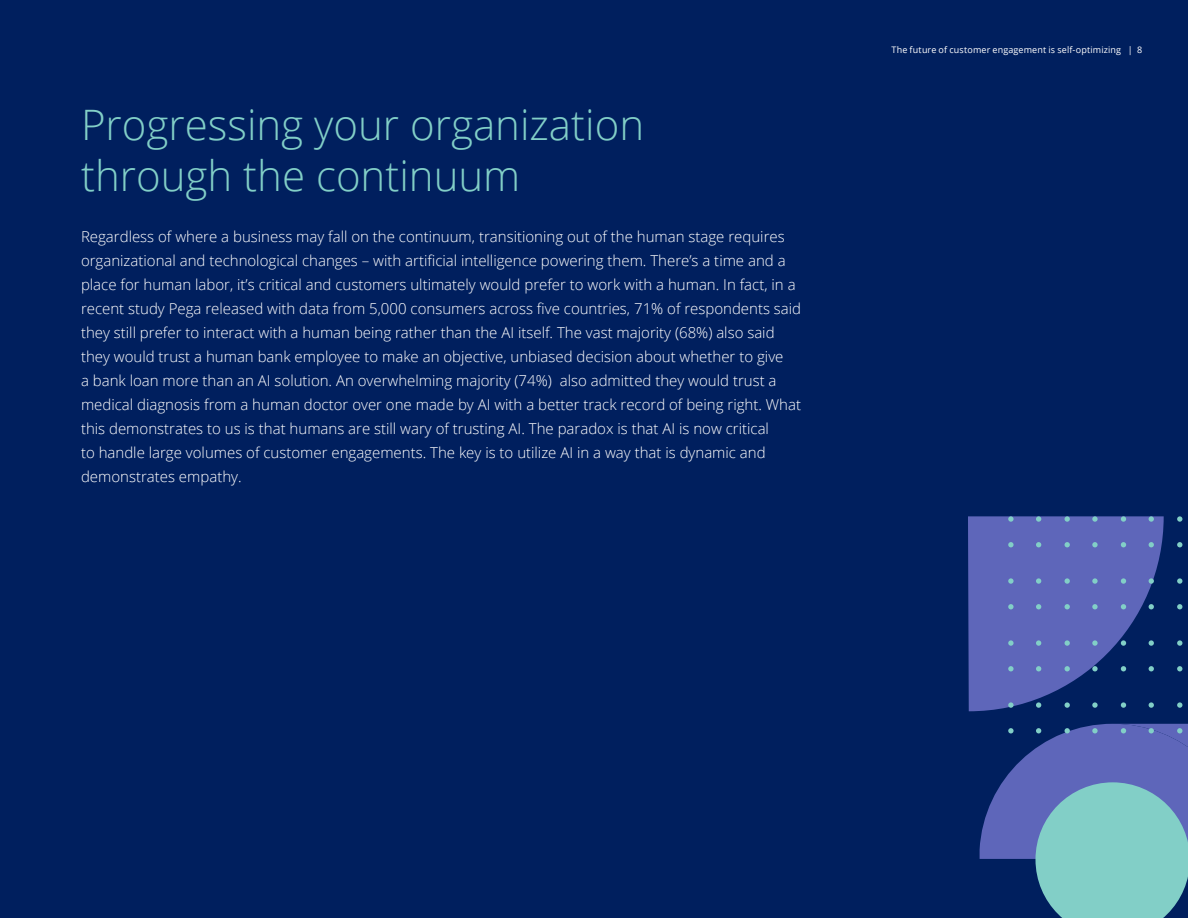
<style>
.page{position:relative;width:1188px;height:918px;background:#001f5e}
.page>*{position:absolute;margin:0;border:0;box-sizing:border-box;transform-origin:0 0}
.header1{font:300 42px/50.4px "Open Sans";color:#82cfc7}
.BODY_COPY{font:300 15px/24px "Open Sans";color:#fff}
.t1{font:9px "Open Sans";letter-spacing:.015em;color:#fff}
</style>
<div class="page">
<svg style="left:1177px;top:702px;width:5px;height:6px"></svg>
<svg style="left:979px;top:724px;width:209px;height:194px"></svg>
<svg style="left:1177px;top:666px;width:5px;height:5px"></svg>
<svg style="left:1177px;top:640px;width:5px;height:6px"></svg>
<svg style="left:1177px;top:604px;width:5px;height:5px"></svg>
<svg style="left:1177px;top:578px;width:5px;height:6px"></svg>
<svg style="left:1177px;top:542px;width:5px;height:5px"></svg>
<svg style="left:1177px;top:516px;width:5px;height:6px"></svg>
<svg style="left:968px;top:516px;width:196px;height:195px"></svg>
<p class="header1" style="left:81px;top:99px;width:565px">Progressing your organization through the continuum</p>
<p class="BODY_COPY" style="left:81px;top:224px;width:722px">Regardless of where a business may fall on the continuum, transitioning out of the human stage requires organizational and technological changes – with artificial intelligence powering them. There’s a time and a place for human labor, it’s critical and customers ultimately would prefer to work with a human. In fact, in a recent study Pega released with data from 5,000 consumers across five countries, 71% of respondents said they still prefer to interact with a human being rather than the AI itself. The vast majority (68%) also said they would trust a human bank employee to make an objective, unbiased decision about whether to give<br>a bank loan more than an AI solution. An overwhelming majority (74%) also admitted they would trust a medical diagnosis from a human doctor over one made by AI with a better track record of being right. What this demonstrates to us is that humans are still wary of trusting AI. The paradox is that AI is now critical<br>to handle large volumes of customer engagements. The key is to utilize AI in a way that is dynamic and demonstrates empathy.</p>
<p class="t1" style="left:891px;top:44px;width:252px">The future of customer engagement is self-optimizing | 8</p>
</div>
